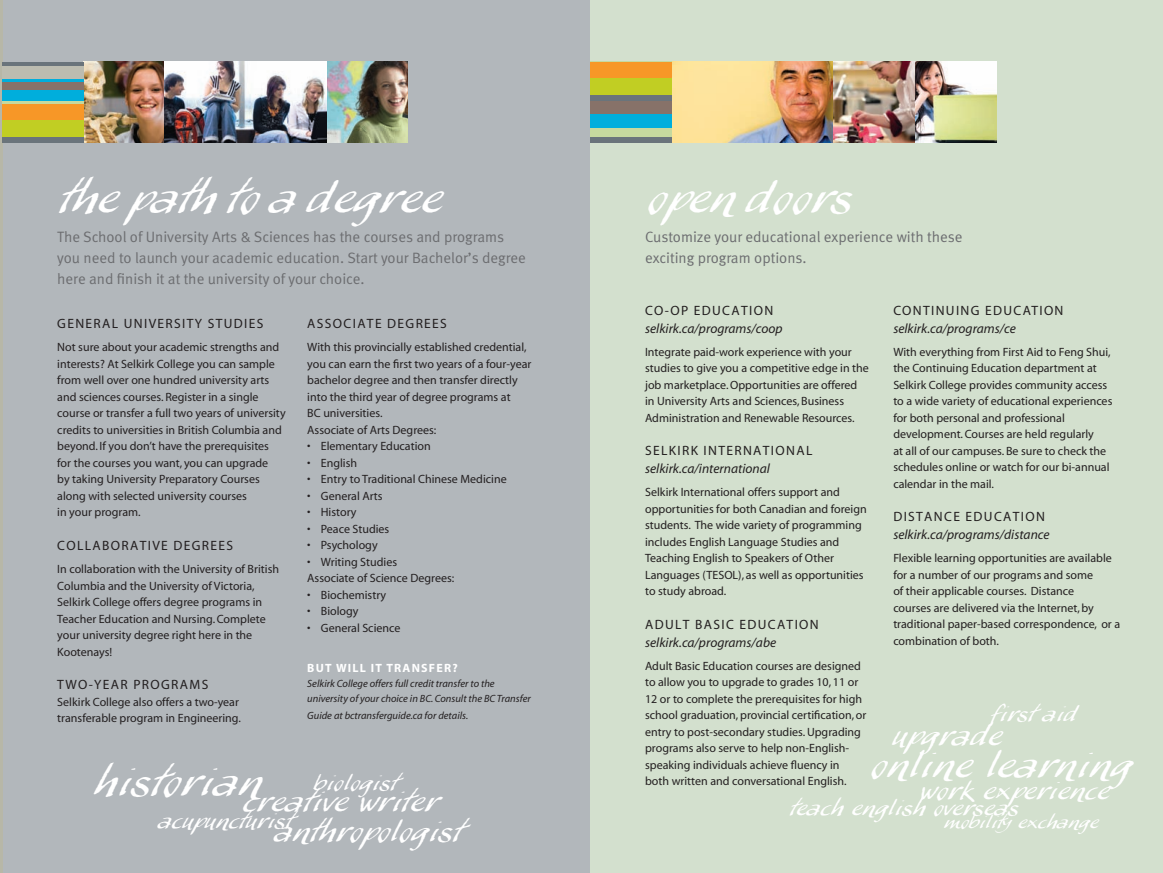
<style>
.page{position:relative;width:1163px;height:873px;background:#fff}
.page>*{position:absolute;margin:0;border:0;box-sizing:border-box;transform-origin:0 0}
.t1{font:36px "My Script Plain";letter-spacing:-.005em;color:#fff}
.t2{font:33px "My Script Plain";color:#fff}
.t3{font:30px "My Script Plain";color:#fff}
.t4{font:24px "My Script Plain";color:#fff}
.t5{font:21px "My Script Plain";color:#fff}
.t6{font:18px "My Script Plain";color:#fff}
.t7{font:15px/21px "Meta Normal";color:#6c6d70}
.t8{font:15px "My Script Plain";color:#fff}
.t9{font:13.5px "Myriad";letter-spacing:.1em;color:#231f20}
.t10{font:italic 13.5px "Myriad";color:#231f20}
.t11{font:12px/16.5px "Myriad";color:#231f20}
.t12{font:700 12px "Myriad";letter-spacing:.1em;color:#fff}
.t13{font:italic 10.5px/15px "Myriad";color:#231f20}
</style>
<div class="page">
<div style="left:0;top:0;width:16px;height:873px;background:#b7b7a7"></div>
<div style="left:3px;top:0;width:587px;height:873px;background:#b2b7bb"></div>
<div style="left:590px;top:0;width:572px;height:873px;background:#d3e0ce"></div>
<img style="left:672px;top:62px;width:324px;height:81px">
<img style="left:84px;top:62px;width:324px;height:81px">
<div style="left:3px;top:62px;width:81px;height:5px;background:#6a747b"></div>
<div style="left:3px;top:67px;width:81px;height:12px;background:#bcbcb0"></div>
<hr style="left:3px;top:79px;width:81px;height:4px;background:#00aedc">
<div style="left:3px;top:82px;width:81px;height:8px;background:#877269"></div>
<div style="left:3px;top:90px;width:81px;height:11px;background:#00aedc"></div>
<hr style="left:3px;top:101px;width:81px;height:3px;background:#c6d99e">
<div style="left:3px;top:104px;width:81px;height:17px;background:#f79727"></div>
<div style="left:3px;top:121px;width:81px;height:16px;background:#c1ce23"></div>
<div style="left:3px;top:137px;width:81px;height:6px;background:#6a747b"></div>
<div style="left:590px;top:62px;width:81px;height:16px;background:#f79727"></div>
<div style="left:590px;top:78px;width:81px;height:17px;background:#c1ce23"></div>
<div style="left:590px;top:95px;width:81px;height:6px;background:#6a747b"></div>
<div style="left:590px;top:101px;width:81px;height:13px;background:#877269"></div>
<div style="left:590px;top:114px;width:81px;height:15px;background:#00aedc"></div>
<div style="left:590px;top:129px;width:81px;height:9px;background:#c6d99e"></div>
<div style="left:590px;top:138px;width:81px;height:5px;background:#6a747b"></div>
<h1 class="t1" style="left:57px;top:170px;width:384px">the path to a degree</h1>
<p class="t7" style="left:57px;top:227px;width:470px">The School of University Arts &amp; Sciences has the courses and programs you need to launch your academic education. Start your Bachelor’s degree here and finish it at the university of your choice.</p>
<p class="t9" style="left:57px;top:319px;width:208px">GENERAL UNIVERSITY STUDIES</p>
<p class="t11" style="left:57px;top:340px;width:230px">Not sure about your academic strengths and interests? At Selkirk College you can sample from well over one hundred university arts and sciences courses. Register in a single course or transfer a full two years of university credits to universities in British Columbia and beyond. If you don’t have the prerequisites for the courses you want, you can upgrade<br>by taking University Preparatory Courses along with selected university courses<br>in your program.</p>
<p class="t9" style="left:57px;top:540px;width:177px">COLLABORATIVE DEGREES</p>
<p class="t11" style="left:57px;top:562px;width:223px">In collaboration with the University of British Columbia and the University of Victoria, Selkirk College offers degree programs in Teacher Education and Nursing. Complete your university degree right here in the Kootenays!</p>
<p class="t9" style="left:57px;top:679px;width:153px">TWO-YEAR PROGRAMS</p>
<p class="t11" style="left:57px;top:694px;width:185px">Selkirk College also offers a two-year transferable program in Engineering.</p>
<p class="t9" style="left:307px;top:319px;width:141px">ASSOCIATE DEGREES</p>
<p class="t11" style="left:307px;top:340px;width:226px">With this provincially established credential, you can earn the first two years of a four-year bachelor degree and then transfer directly into the third year of degree programs at<br>BC universities.<br>Associate of Arts Degrees:</p>
<p class="t11" style="left:307px;top:439px;width:125px">• Elementary Education</p>
<p class="t11" style="left:307px;top:455px;width:51px">• English</p>
<p class="t11" style="left:307px;top:472px;width:201px">• Entry to Traditional Chinese Medicine</p>
<p class="t11" style="left:307px;top:488px;width:77px">• General Arts</p>
<p class="t11" style="left:307px;top:505px;width:51px">• History</p>
<p class="t11" style="left:307px;top:521px;width:84px">• Peace Studies</p>
<p class="t11" style="left:307px;top:538px;width:72px">• Psychology</p>
<p class="t11" style="left:307px;top:554px;width:148px">• Writing Studies<br>Associate of Science Degrees:</p>
<p class="t11" style="left:307px;top:587px;width:80px">• Biochemistry</p>
<p class="t11" style="left:307px;top:604px;width:53px">• Biology</p>
<p class="t11" style="left:307px;top:620px;width:95px">• General Science</p>
<p class="t12" style="left:307px;top:664px;width:152px">BUT WILL IT TRANSFER?</p>
<p class="t13" style="left:307px;top:677px;width:225px">Selkirk College offers full credit transfer to the university of your choice in BC. Consult the BC Transfer</p>
<p class="t13" style="left:307px;top:708px;width:162px">Guide at bctransferguide.ca for details.</p>
<h2 class="t2" style="left:92px;top:756px;width:170px">historian</h2>
<h3 class="t6" style="left:312px;top:768px;width:85px">biologist</h3>
<h3 class="t4" style="left:242px;top:782px;width:196px">creative writer</h3>
<h3 class="t6" style="left:157px;top:806px;width:135px">acupuncturist</h3>
<h3 class="t4" style="left:273px;top:812px;width:188px">anthropologist</h3>
<h1 class="t1" style="left:645px;top:170px;width:207px">open doors</h1>
<p class="t7" style="left:645px;top:227px;width:319px">Customize your educational experience with these exciting program options.</p>
<p class="t9" style="left:645px;top:305px;width:130px">CO-OP EDUCATION</p>
<p class="t10" style="left:645px;top:323px;width:139px">selkirk.ca/programs/coop</p>
<p class="t11" style="left:645px;top:344px;width:225px">Integrate paid-work experience with your studies to give you a competitive edge in the job marketplace. Opportunities are offered in University Arts and Sciences, Business Administration and Renewable Resources.</p>
<p class="t9" style="left:645px;top:446px;width:169px">SELKIRK INTERNATIONAL</p>
<p class="t10" style="left:645px;top:464px;width:126px">selkirk.ca/international</p>
<p class="t11" style="left:645px;top:485px;width:223px">Selkirk International offers support and opportunities for both Canadian and foreign students. The wide variety of programming includes English Language Studies and Teaching English to Speakers of Other Languages (TESOL), as well as opportunities to study abroad.</p>
<p class="t9" style="left:645px;top:619px;width:175px">ADULT BASIC EDUCATION</p>
<p class="t10" style="left:645px;top:637px;width:133px">selkirk.ca/programs/abe</p>
<p class="t11" style="left:645px;top:658px;width:223px">Adult Basic Education courses are designed to allow you to upgrade to grades 10, 11 or 12 or to complete the prerequisites for high school graduation, provincial certification, or entry to post-secondary studies. Upgrading programs also serve to help non-English&shy;speaking individuals achieve fluency in both written and conversational English.</p>
<p class="t9" style="left:893px;top:305px;width:172px">CONTINUING EDUCATION</p>
<p class="t10" style="left:893px;top:323px;width:124px">selkirk.ca/programs/ce</p>
<p class="t11" style="left:893px;top:344px;width:220px">With everything from First Aid to Feng Shui, the Continuing Education department at Selkirk College provides community access to a wide variety of educational experiences for both personal and professional development. Courses are held regularly<br>at all of our campuses. Be sure to check the schedules online or watch for our bi-annual calendar in the mail.</p>
<p class="t9" style="left:893px;top:512px;width:153px">DISTANCE EDUCATION</p>
<p class="t10" style="left:893px;top:530px;width:158px">selkirk.ca/programs/distance</p>
<p class="t11" style="left:893px;top:551px;width:228px">Flexible learning opportunities are available for a number of our programs and some<br>of their applicable courses. Distance<br>courses are delivered via the Internet, by traditional paper-based correspondence, or a combination of both.</p>
<h3 class="t6" style="left:989px;top:700px;width:87px">first aid</h3>
<h3 class="t4" style="left:891px;top:716px;width:111px">upgrade</h3>
<h3 class="t3" style="left:869px;top:742px;width:263px">online learning</h3>
<h3 class="t5" style="left:919px;top:774px;width:191px">work experience</h3>
<p class="t8" style="left:943px;top:810px;width:156px">mobilityexchange</p>
<h3 class="t6" style="left:788px;top:794px;width:230px">teach english overseas</h3>
</div>
